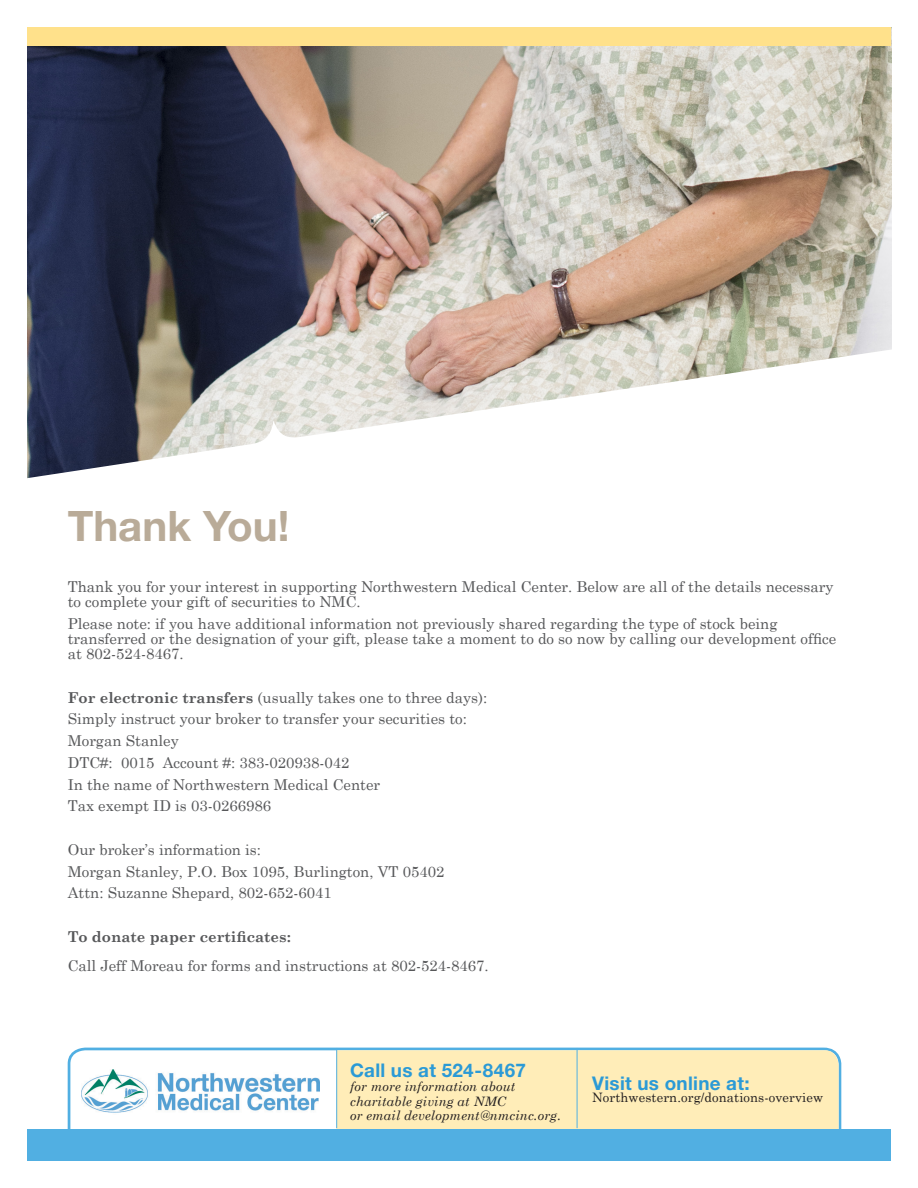
<style>
.page{position:relative;width:918px;height:1188px;background:#fff}
.page>*{position:absolute;margin:0;border:0;box-sizing:border-box;transform-origin:0 0}
.t1{font:700 42px "Helvetica Neue LT Std";color:#b9ab98}
.t2{font:700 18.9px "Helvetica Neue LT Std";letter-spacing:.015em;color:#2b9ad6}
.t3{font:15px/15px "Century Schoolbook";color:#57585a}
.t4{font:700 15px "Century Schoolbook";color:#57585a}
.t5{font:italic 13.05px/14.5px "Century Schoolbook";letter-spacing:.01em;color:#231f20}
.t6{font:13.05px "Century Schoolbook";letter-spacing:.01em;color:#231f20}
.s1{font-weight:700}
</style>
<div class="page">
<img style="left:27px;top:45px;width:864px;height:303px">
<svg style="left:27px;top:348px;width:865px;height:131px"></svg>
<svg style="left:67px;top:1047px;width:775px;height:82px"></svg>
<div style="left:336px;top:1050px;width:503px;height:79px;background:#ffedb8"></div>
<div style="left:27px;top:27px;width:864px;height:18px;background:#ffe18b"></div>
<div style="left:27px;top:1129px;width:864px;height:32px;background:#51afe2"></div>
<hr style="left:336px;top:1048px;width:1px;height:80px;background:#51afe2">
<hr style="left:577px;top:1048px;width:1px;height:80px;background:#51afe2">
<img style="left:82px;top:1070px;width:237px;height:44px">
<p class="t1" style="left:68px;top:500px;width:223px">Thank You!</p>
<p class="t3" style="left:68px;top:578px;width:767px">Thank you for your interest in supporting Northwestern Medical Center. Below are all of the details necessary to complete your gift of securities to NMC.</p>
<p class="t3" style="left:68px;top:615px;width:770px">Please note: if you have additional information not previously shared regarding the type of stock being transferred or the designation of your gift, please take a moment to do so now by calling our development office at 802-524-8467.</p>
<p class="t3" style="left:68px;top:688px;width:421px"><span class="s1">For electronic transfers</span> (usually takes one to three days):</p>
<p class="t3" style="left:68px;top:710px;width:401px">Simply instruct your broker to transfer your securities to:</p>
<p class="t3" style="left:68px;top:732px;width:113px">Morgan Stanley</p>
<p class="t3" style="left:68px;top:754px;width:283px">DTC#: 0015 Account #: 383-020938-042</p>
<p class="t3" style="left:68px;top:775px;width:314px">In the name of Northwestern Medical Center</p>
<p class="t3" style="left:68px;top:797px;width:205px">Tax exempt ID is 03-0266986</p>
<p class="t3" style="left:68px;top:841px;width:195px">Our broker’s information is:</p>
<p class="t3" style="left:68px;top:862px;width:378px">Morgan Stanley, P.O. Box 1095, Burlington, VT 05402</p>
<p class="t3" style="left:68px;top:884px;width:266px">Attn: Suzanne Shepard, 802-652-6041</p>
<p class="t4" style="left:68px;top:925px;width:225px">To donate paper certificates:</p>
<p class="t3" style="left:68px;top:957px;width:422px">Call Jeff Moreau for forms and instructions at 802-524-8467.</p>
<p class="t2" style="left:350px;top:1058px;width:177px">Call us at 524-8467</p>
<p class="t5" style="left:350px;top:1079px;width:212px">for more information about charitable giving at NMC<br>or email development@nmcinc.org.</p>
<p class="t2" style="left:592px;top:1072px;width:159px">Visit us online at:</p>
<p class="t6" style="left:592px;top:1087px;width:233px">Northwestern.org/donations-overview</p>
</div>
